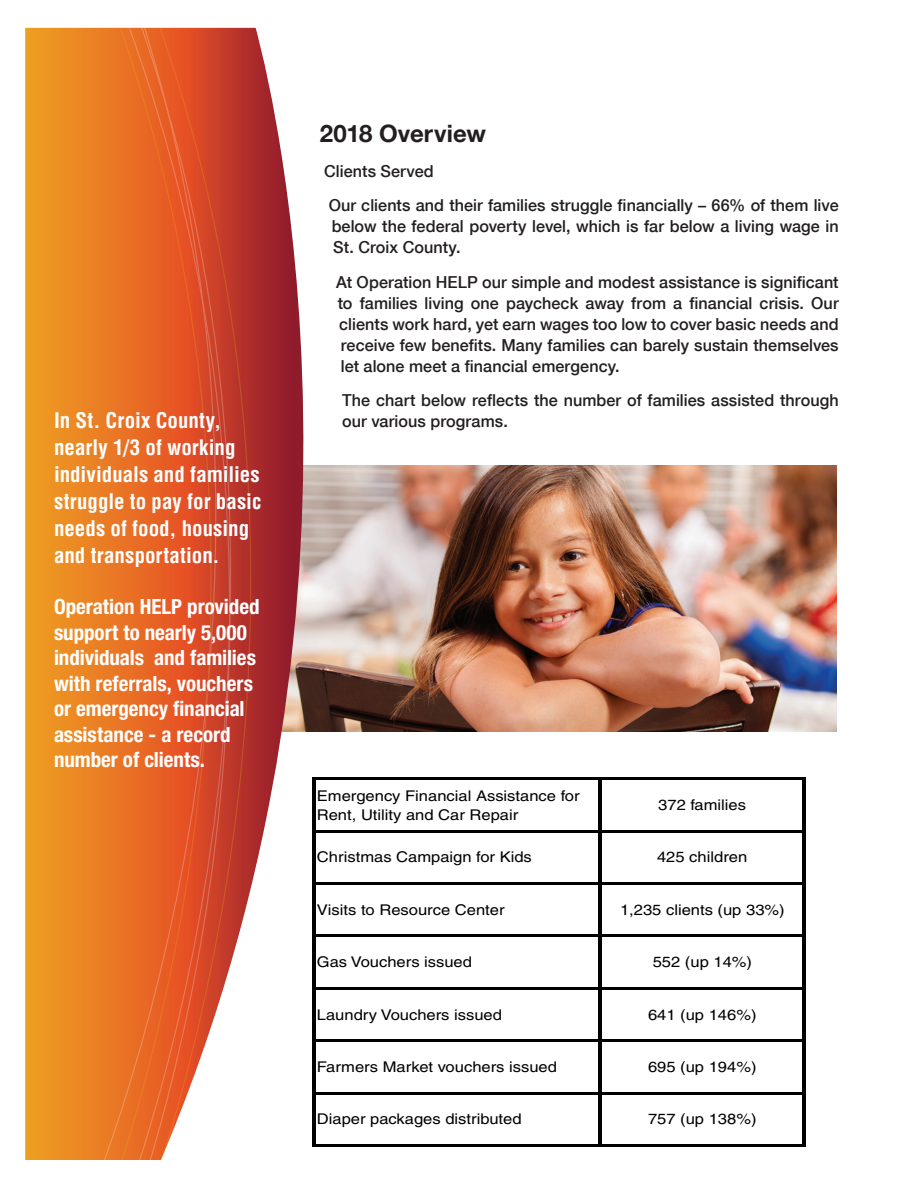
<style>
.page{position:relative;width:918px;height:1188px;background:#fff}
.page>*{position:absolute;margin:0;border:0;box-sizing:border-box;transform-origin:0 0}
.t1{font:700 24px "Helvetica Neue";letter-spacing:.005em;color:#231f20}
.t2{font:700 condensed 21px/25.5px "Helvetica Neue";color:#fff}
.t3{font:700 condensed 21px/27px "Helvetica";color:#fff}
.t4{font:500 16.5px/21px "Helvetica Neue";letter-spacing:.005em;color:#231f20}
.t5{font:14.7px/19px "Helvetica";color:#000;scale:1.12 1}
</style>
<div class="page">
<img style="left:412px;top:465px;width:425px;height:266px">
<svg style="left:25px;top:28px;width:387px;height:1132px"></svg>
<div style="left:66px;top:27px;width:34px;height:1133px;background:#ec8a24"></div>
<svg style="left:363px;top:28px;width:20px;height:1132px"></svg>
<svg style="left:100px;top:27px;width:263px;height:1133px"></svg>
<svg style="left:83px;top:28px;width:261px;height:1132px"></svg>
<hr style="left:312px;top:777px;width:3px;height:370px;background:#000">
<hr style="left:598px;top:780px;width:3px;height:367px;background:#000">
<hr style="left:802px;top:780px;width:3px;height:367px;background:#000">
<hr style="left:315px;top:777px;width:490px;height:3px;background:#000">
<hr style="left:315px;top:830px;width:490px;height:3px;background:#000">
<hr style="left:315px;top:882px;width:490px;height:3px;background:#000">
<hr style="left:315px;top:935px;width:490px;height:2px;background:#000">
<hr style="left:315px;top:987px;width:490px;height:3px;background:#000">
<hr style="left:315px;top:1039px;width:490px;height:3px;background:#000">
<hr style="left:315px;top:1092px;width:490px;height:3px;background:#000">
<hr style="left:315px;top:1144px;width:490px;height:3px;background:#000">
<p class="t3" style="left:54px;top:407px;width:209px">In St. Croix County, nearly 1/3 of working individuals and families struggle to pay for basic needs of food, housing and transportation.</p>
<p class="t2" style="left:54px;top:594px;width:207px">Operation HELP provided support to nearly 5,000 individuals and families with referrals, vouchers or emergency financial assistance - a record number of clients.</p>
<h1 class="t1" style="left:320px;top:119px;width:168px">2018 Overview</h1>
<p class="t4" style="left:324px;top:153px;width:516px;line-height:34.5px">Clients Served<br>Our clients and their families struggle financially – 66% of them live</p>
<p class="t4" style="left:332px;top:216px;width:509px">below the federal poverty level, which is far below a living wage in<br>St. Croix County.</p>
<p class="t4" style="left:336px;top:271px;width:504px;text-align:justify">At Operation HELP our simple and modest assistance is significant to families living one paycheck away from a financial crisis. Our clients work hard, yet earn wages too low to cover basic needs and receive few benefits. Many families can barely sustain themselves let alone meet a financial emergency.</p>
<p class="t4" style="left:342px;top:390px;width:498px">The chart below reflects the number of families assisted through our various programs.</p>
<p class="t5" style="left:317px;top:786px;width:236px">Emergency Financial Assistance for<br>Rent, Utility and Car Repair</p>
<p class="t5" style="left:658px;top:795px;width:80px">372 families</p>
<p class="t5" style="left:317px;top:848px;width:194px">Christmas Campaign for Kids</p>
<p class="t5" style="left:657px;top:848px;width:82px">425 children</p>
<p class="t5" style="left:317px;top:900px;width:169px">Visits to Resource Center</p>
<p class="t5" style="left:620px;top:900px;width:149px">1,235 clients (up 33%)</p>
<p class="t5" style="left:317px;top:953px;width:140px">Gas Vouchers issued</p>
<p class="t5" style="left:653px;top:953px;width:90px">552 (up 14%)</p>
<p class="t5" style="left:317px;top:1005px;width:167px">Laundry Vouchers issued</p>
<p class="t5" style="left:648px;top:1005px;width:98px">641 (up 146%)</p>
<p class="t5" style="left:317px;top:1057px;width:216px">Farmers Market vouchers issued</p>
<p class="t5" style="left:648px;top:1057px;width:98px">695 (up 194%)</p>
<p class="t5" style="left:317px;top:1110px;width:184px">Diaper packages distributed</p>
<p class="t5" style="left:648px;top:1110px;width:98px">757 (up 138%)</p>
</div>
